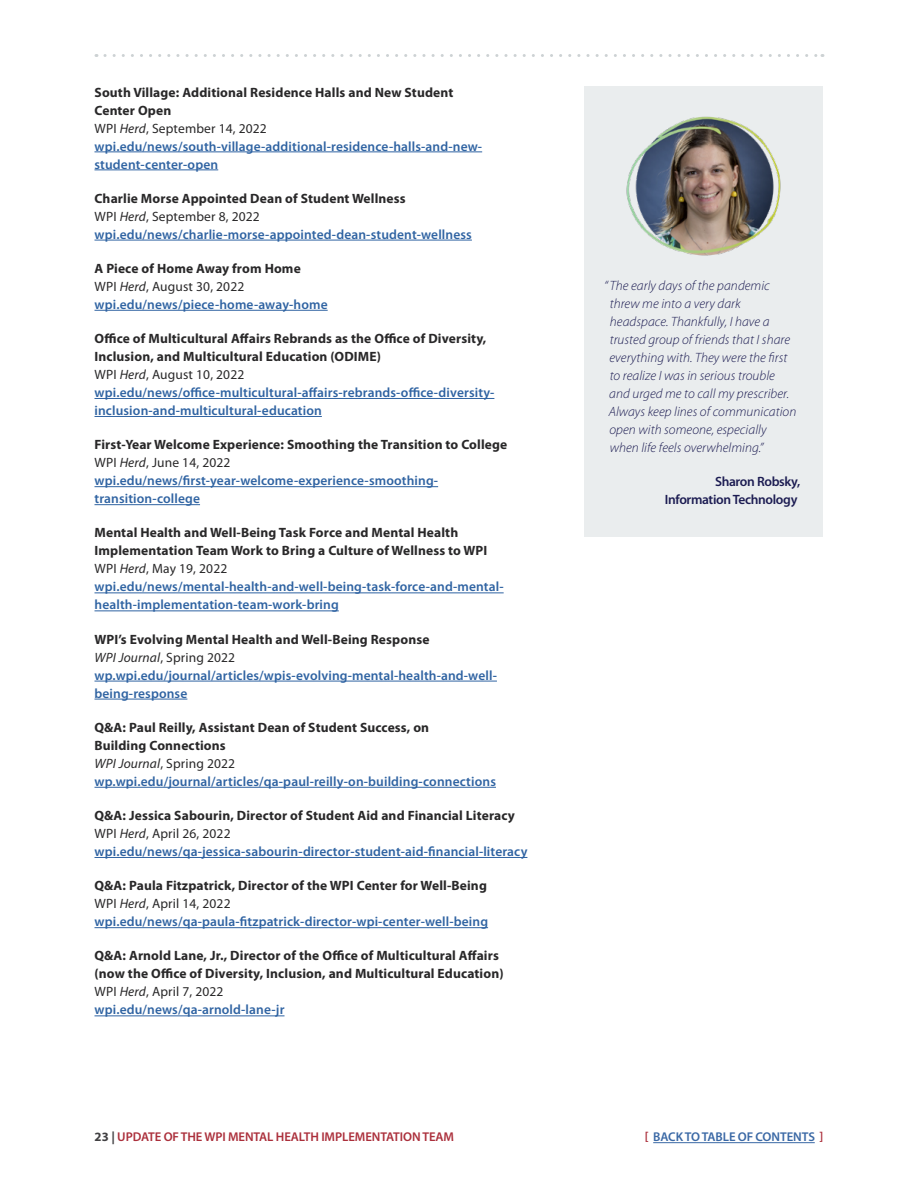
<style>
.page{position:relative;width:918px;height:1188px;background:#fff}
.page>*{position:absolute;margin:0;border:0;box-sizing:border-box;transform-origin:0 0}
.t1{font:600 13.5px/18px "Myriad Pro";letter-spacing:.01em;color:#2f63a2}
.t2{font:700 13.5px/18px "Myriad Pro";letter-spacing:.01em;color:#292829}
.t3{font:italic 300 13.5px/18px "Myriad Pro";letter-spacing:.005em;color:#1c1c52}
.t4{font:600 13.5px/18px "Myriad Pro";letter-spacing:-.025em;color:#1c1c52;text-align:right}
.t5{font:600 12.75px "Myriad Pro";letter-spacing:-.005em;color:#ab2f3b}
.t6{font:600 12.75px "Myriad Pro";letter-spacing:-.005em;color:#3a68a5}
.s1{font-weight:700;color:#292829}
.s2{font-weight:400;color:#292829}
.s3{font-weight:400;font-style:italic;color:#292829}
.s4{font-weight:400}
.s5{font-weight:400;font-style:italic}
.s6{font-weight:600;color:#2f63a2}
.s7{font-weight:700;color:#414042}
.s8{color:#ab2f3b}
</style>
<div class="page">
<svg style="left:105px;top:54px;width:718px;height:3px"></svg>
<hr style="left:653px;top:1142px;width:162px;height:1px;background:#3a68a5">
<hr style="left:94px;top:152px;width:388px;height:1px;background:#2f63a2">
<hr style="left:94px;top:170px;width:124px;height:1px;background:#2f63a2">
<hr style="left:94px;top:240px;width:378px;height:1px;background:#2f63a2">
<hr style="left:94px;top:310px;width:234px;height:1px;background:#2f63a2">
<hr style="left:94px;top:398px;width:400px;height:1px;background:#2f63a2">
<hr style="left:94px;top:416px;width:228px;height:1px;background:#2f63a2">
<hr style="left:94px;top:486px;width:344px;height:1px;background:#2f63a2">
<hr style="left:94px;top:504px;width:106px;height:1px;background:#2f63a2">
<hr style="left:94px;top:593px;width:410px;height:1px;background:#2f63a2">
<hr style="left:94px;top:611px;width:245px;height:1px;background:#2f63a2">
<hr style="left:94px;top:681px;width:403px;height:1px;background:#2f63a2">
<hr style="left:94px;top:699px;width:93px;height:1px;background:#2f63a2">
<hr style="left:94px;top:787px;width:402px;height:1px;background:#2f63a2">
<hr style="left:94px;top:857px;width:433px;height:1px;background:#2f63a2">
<hr style="left:94px;top:927px;width:394px;height:1px;background:#2f63a2">
<hr style="left:94px;top:1016px;width:191px;height:1px;background:#2f63a2">
<div style="left:584px;top:86px;width:239px;height:451px;background:#eaedee"></div>
<img style="left:626px;top:116px;width:155px;height:140px">
<p class="t1" style="left:94px;top:83px;width:389px"><span class="s1">South Village: Additional Residence Halls and New Student Center Open<br></span><span class="s2">WPI</span> <span class="s3">Herd</span><span class="s2">, September 14, 2022 </span>wpi.edu/news/south-village-additional-residence-halls-and-new&shy;student-center-open</p>
<p class="t1" style="left:94px;top:189px;width:379px"><span class="s1">Charlie Morse Appointed Dean of Student Wellness<br></span><span class="s2">WPI</span> <span class="s3">Herd</span><span class="s2">, September 8, 2022 </span>wpi.edu/news/charlie-morse-appointed-dean-student-wellness</p>
<p class="t1" style="left:94px;top:259px;width:235px"><span class="s1">A Piece of Home Away from Home<br></span><span class="s2">WPI</span> <span class="s3">Herd</span><span class="s2">, August 30, 2022 </span>wpi.edu/news/piece-home-away-home</p>
<p class="t1" style="left:94px;top:329px;width:401px"><span class="s1">Office of Multicultural Affairs Rebrands as the Office of Diversity, Inclusion, and Multicultural Education (ODIME)<br></span><span class="s2">WPI</span> <span class="s3">Herd</span><span class="s2">, August 10, 2022 </span>wpi.edu/news/office-multicultural-affairs-rebrands-office-diversity&shy;inclusion-and-multicultural-education</p>
<p class="t1" style="left:94px;top:435px;width:414px"><span class="s1">First-Year Welcome Experience: Smoothing the Transition to College </span><span class="s2">WPI</span> <span class="s3">Herd</span><span class="s2">, June 14, 2022 </span>wpi.edu/news/first-year-welcome-experience-smoothing&shy;transition-college</p>
<p class="t2" style="left:94px;top:523px;width:411px">Mental Health and Well-Being Task Force and Mental Health Implementation Team Work to Bring a Culture of Wellness to WPI <span class="s4">WPI</span> <span class="s5">Herd</span><span class="s4">, May 19, 2022 </span><span class="s6">wpi.edu/news/mental-health-and-well-being-task-force-and-mental&shy;health-implementation-team-work-bring</span></p>
<p class="t1" style="left:94px;top:630px;width:404px"><span class="s1">WPI’s Evolving Mental Health and Well-Being Response<br></span><span class="s3">WPI Journal</span><span class="s2">, Spring 2022 </span>wp.wpi.edu/journal/articles/wpis-evolving-mental-health-and-well&shy;being-response</p>
<p class="t2" style="left:94px;top:718px;width:403px">Q&amp;A: Paul Reilly, Assistant Dean of Student Success, on<br>Building Connections<br><span class="s5">WPI Journal</span><span class="s4">, Spring 2022 </span><span class="s6">wp.wpi.edu/journal/articles/qa-paul-reilly-on-building-connections</span></p>
<p class="t1" style="left:94px;top:806px;width:434px"><span class="s1">Q&amp;A: Jessica Sabourin, Director of Student Aid and Financial Literacy<br></span><span class="s2">WPI</span> <span class="s3">Herd</span><span class="s2">, April 26, 2022 </span>wpi.edu/news/qa-jessica-sabourin-director-student-aid-financial-literacy</p>
<p class="t1" style="left:94px;top:876px;width:395px"><span class="s1">Q&amp;A: Paula Fitzpatrick, Director of the WPI Center for Well-Being<br></span><span class="s2">WPI</span> <span class="s3">Herd</span><span class="s2">, April 14, 2022 </span>wpi.edu/news/qa-paula-fitzpatrick-director-wpi-center-well-being</p>
<p class="t2" style="left:94px;top:946px;width:411px">Q&amp;A: Arnold Lane, Jr., Director of the Office of Multicultural Affairs (now the Office of Diversity, Inclusion, and Multicultural Education)<br><span class="s4">WPI</span> <span class="s5">Herd</span><span class="s4">, April 7, 2022<br></span><span class="s6">wpi.edu/news/qa-arnold-lane-jr</span></p>
<p class="t3" style="left:609px;top:277px;width:189px;text-indent:-4px">“ The early days of the pandemic threw me into a very dark headspace. Thankfully, I have a trusted group of friends that I share everything with. They were the first to realize I was in serious trouble and urged me to call my prescriber.<br>Always keep lines of communication open with someone, especially when life feels overwhelming.”</p>
<p class="t4" style="left:665px;top:473px;width:137px">Sharon Robsky,<br>Information Technology</p>
<p class="t5" style="left:94px;top:1129px;width:361px"><span class="s7">23 |</span> UPDATE OF THE WPI MENTAL HEALTH IMPLEMENTATION TEAM</p>
<p class="t6" style="left:645px;top:1129px;width:180px"><span class="s8">[</span> BACK TO TABLE OF CONTENTS <span class="s8">]</span></p>
</div>
